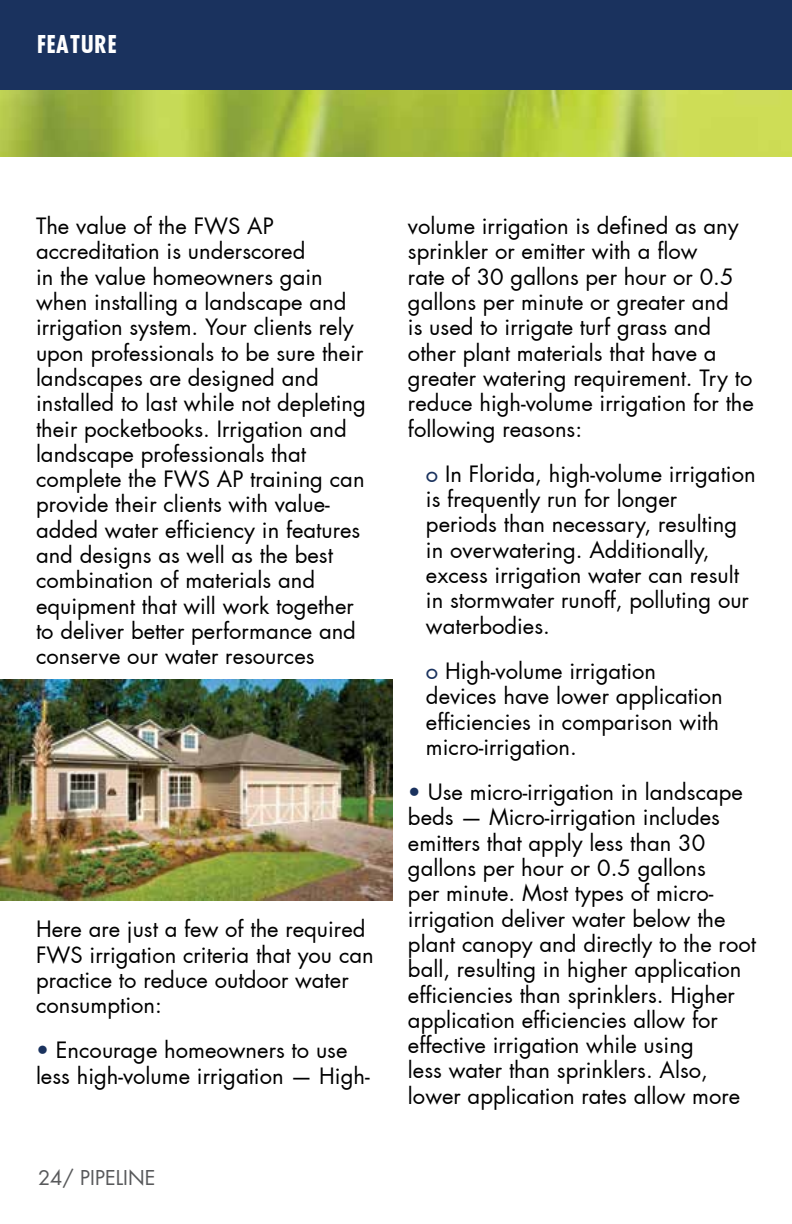
<style>
.page{position:relative;width:792px;height:1224px;background:#fff}
.page>*{position:absolute;margin:0;border:0;box-sizing:border-box;transform-origin:0 0}
.t1{font:700 24px "Futura Cond";color:#fff}
.t2{font:22px/25.4px "Futura";color:#000}
.t3{font:20px "Futura";color:#58595b}
.s1{color:#1a325e}
</style>
<div class="page">
<img style="left:0;top:89px;width:791px;height:68px">
<hr style="left:791px;top:84px;width:1px;height:73px;background:#f58427">
<div style="left:0;top:0;width:792px;height:89px;background:#1a325e"></div>
<img style="left:0;top:680px;width:393px;height:221px">
<p class="t1" style="left:37px;top:29px;width:82px">FEATURE</p>
<p class="t2" style="left:36px;top:214px;width:331px">The value of the FWS AP accreditation is underscored<br>in the value homeowners gain when installing a landscape and irrigation system. Your clients rely upon professionals to be sure their landscapes are designed and installed to last while not depleting their pocketbooks. Irrigation and landscape professionals that complete the FWS AP training can provide their clients with value&shy;added water efficiency in features and designs as well as the best combination of materials and equipment that will work together to deliver better performance and conserve our water resources</p>
<p class="t2" style="left:36px;top:917px;width:339px">Here are just a few of the required<br>FWS irrigation criteria that you can practice to reduce outdoor water consumption:</p>
<p class="t2" style="left:36px;top:1038px;width:335px"><span class="s1">•</span> Encourage homeowners to use less high-volume irrigation — High-</p>
<p class="t3" style="left:38px;top:1164px;width:119px">24/ PIPELINE</p>
<p class="t2" style="left:408px;top:214px;width:348px">volume irrigation is defined as any sprinkler or emitter with a flow<br>rate of 30 gallons per hour or 0.5 gallons per minute or greater and<br>is used to irrigate turf grass and other plant materials that have a greater watering requirement. Try to reduce high-volume irrigation for the following reasons:</p>
<p class="t2" style="left:426px;top:461px;width:331px"><span class="s1">o</span> In Florida, high-volume irrigation is frequently run for longer<br>periods than necessary, resulting in overwatering. Additionally, excess irrigation water can result in stormwater runoff, polluting our waterbodies.</p>
<p class="t2" style="left:426px;top:658px;width:298px"><span class="s1">o</span> High-volume irrigation devices have lower application efficiencies in comparison with micro-irrigation.</p>
<p class="t2" style="left:408px;top:780px;width:350px"><span class="s1">•</span> Use micro-irrigation in landscape beds — Micro-irrigation includes emitters that apply less than 30 gallons per hour or 0.5 gallons<br>per minute. Most types of micro&shy;irrigation deliver water below the plant canopy and directly to the root ball, resulting in higher application efficiencies than sprinklers. Higher application efficiencies allow for effective irrigation while using<br>less water than sprinklers. Also, lower application rates allow more</p>
</div>
